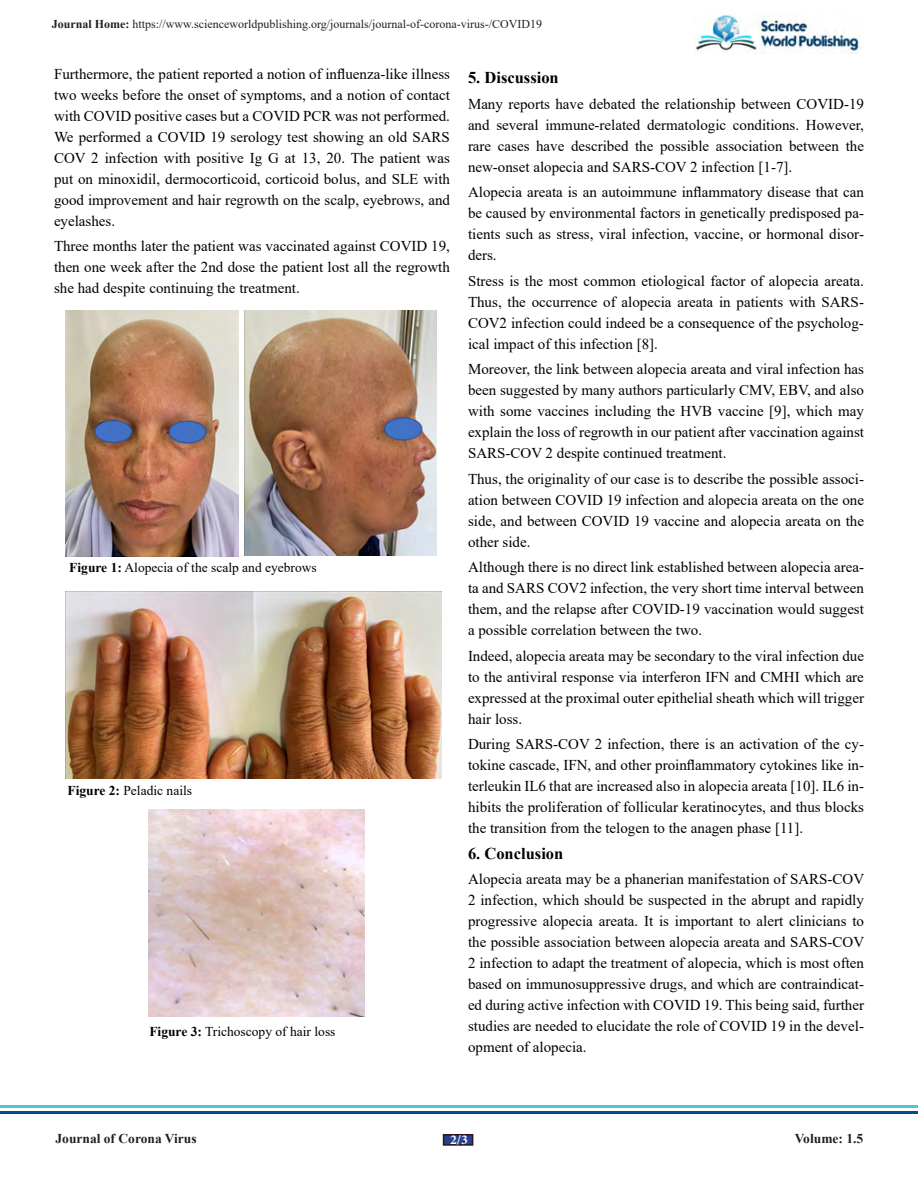
<style>
.page{position:relative;width:918px;height:1188px;background:#fff}
.page>*{position:absolute;margin:0;border:0;box-sizing:border-box;transform-origin:0 0}
.t1{font:700 16.5px "Times New Roman";color:#000}
.t2{font:15px/21px "Times New Roman";color:#000;text-align:justify}
.t3{font:13.5px "Times New Roman";color:#000}
.t4{font:700 13.5px "Times New Roman";color:#231f20}
.t5{font:700 13.5px "Minion Pro";color:#fff}
.t6{font:12px "Times New Roman";color:#231f20}
.s1{font-weight:700}
</style>
<div class="page">
<div style="left:443px;top:1134px;width:30px;height:12px;background:#25408f;border:2px solid #331313"></div>
<hr style="left:0;top:1105px;width:918px;height:2px;background:#4ac8da">
<hr style="left:0;top:1111px;width:918px;height:2px;background:#004c99">
<img style="left:695px;top:14px;width:169px;height:40px">
<img style="left:65px;top:310px;width:174px;height:246px">
<img style="left:244px;top:310px;width:193px;height:245px">
<img style="left:65px;top:591px;width:377px;height:187px">
<img style="left:149px;top:809px;width:215px;height:208px">
<p class="t6" style="left:52px;top:16px;width:492px"><span class="s1">Journal Home:</span> https://www.scienceworldpublishing.org/journals/journal-of-corona-virus-/COVID19</p>
<p class="t2" style="left:54px;top:63px;width:398px">Furthermore, the patient reported a notion of influenza-like illness two weeks before the onset of symptoms, and a notion of contact with COVID positive cases but a COVID PCR was not performed.<br>We performed a COVID 19 serology test showing an old SARS COV 2 infection with positive Ig G at 13, 20. The patient was put on minoxidil, dermocorticoid, corticoid bolus, and SLE with good improvement and hair regrowth on the scalp, eyebrows, and eyelashes.</p>
<p class="t2" style="left:54px;top:235px;width:398px">Three months later the patient was vaccinated against COVID 19, then one week after the 2nd dose the patient lost all the regrowth she had despite continuing the treatment.</p>
<p class="t3" style="left:69px;top:558px;width:249px"><span class="s1">Figure 1:</span> Alopecia of the scalp and eyebrows</p>
<p class="t3" style="left:68px;top:781px;width:126px"><span class="s1">Figure 2:</span> Peladic nails</p>
<p class="t3" style="left:149px;top:1022px;width:188px"><span class="s1">Figure 3:</span> Trichoscopy of hair loss</p>
<p class="t1" style="left:468px;top:66px;width:92px">5. Discussion</p>
<p class="t2" style="left:468px;top:93px;width:398px">Many reports have debated the relationship between COVID-19 and several immune-related dermatologic conditions. However, rare cases have described the possible association between the new-onset alopecia and SARS-COV 2 infection [1-7].</p>
<p class="t2" style="left:468px;top:181px;width:398px">Alopecia areata is an autoimmune inflammatory disease that can be caused by environmental factors in genetically predisposed pa&shy;tients such as stress, viral infection, vaccine, or hormonal disor&shy;ders.</p>
<p class="t2" style="left:468px;top:270px;width:398px">Stress is the most common etiological factor of alopecia areata.<br>Thus, the occurrence of alopecia areata in patients with SARS-COV2 infection could indeed be a consequence of the psycholog&shy;ical impact of this infection [8].</p>
<p class="t2" style="left:468px;top:358px;width:398px">Moreover, the link between alopecia areata and viral infection has been suggested by many authors particularly CMV, EBV, and also with some vaccines including the HVB vaccine [9], which may explain the loss of regrowth in our patient after vaccination against SARS-COV 2 despite continued treatment.</p>
<p class="t2" style="left:468px;top:468px;width:398px">Thus, the originality of our case is to describe the possible associ&shy;ation between COVID 19 infection and alopecia areata on the one side, and between COVID 19 vaccine and alopecia areata on the other side.</p>
<p class="t2" style="left:468px;top:556px;width:398px">Although there is no direct link established between alopecia area&shy;ta and SARS COV2 infection, the very short time interval between them, and the relapse after COVID-19 vaccination would suggest a possible correlation between the two.</p>
<p class="t2" style="left:468px;top:645px;width:398px">Indeed, alopecia areata may be secondary to the viral infection due to the antiviral response via interferon IFN and CMHI which are expressed at the proximal outer epithelial sheath which will trigger hair loss.</p>
<p class="t2" style="left:468px;top:733px;width:398px">During SARS-COV 2 infection, there is an activation of the cy&shy;tokine cascade, IFN, and other proinflammatory cytokines like in&shy;terleukin IL6 that are increased also in alopecia areata [10]. IL6 in&shy;hibits the proliferation of follicular keratinocytes, and thus blocks the transition from the telogen to the anagen phase [11].</p>
<p class="t1" style="left:468px;top:841px;width:97px">6. Conclusion</p>
<p class="t2" style="left:468px;top:868px;width:398px">Alopecia areata may be a phanerian manifestation of SARS-COV 2 infection, which should be suspected in the abrupt and rapidly progressive alopecia areata. It is important to alert clinicians to the possible association between alopecia areata and SARS-COV 2 infection to adapt the treatment of alopecia, which is most often based on immunosuppressive drugs, and which are contraindicat&shy;ed during active infection with COVID 19. This being said, further studies are needed to elucidate the role of COVID 19 in the devel&shy;opment of alopecia.</p>
<p class="t4" style="left:56px;top:1129px;width:143px">Journal of Corona Virus</p>
<p class="t4" style="left:795px;top:1129px;width:70px">Volume: 1.5</p>
<p class="t5" style="left:450px;top:1130px;width:19px">2/3</p>
</div>
